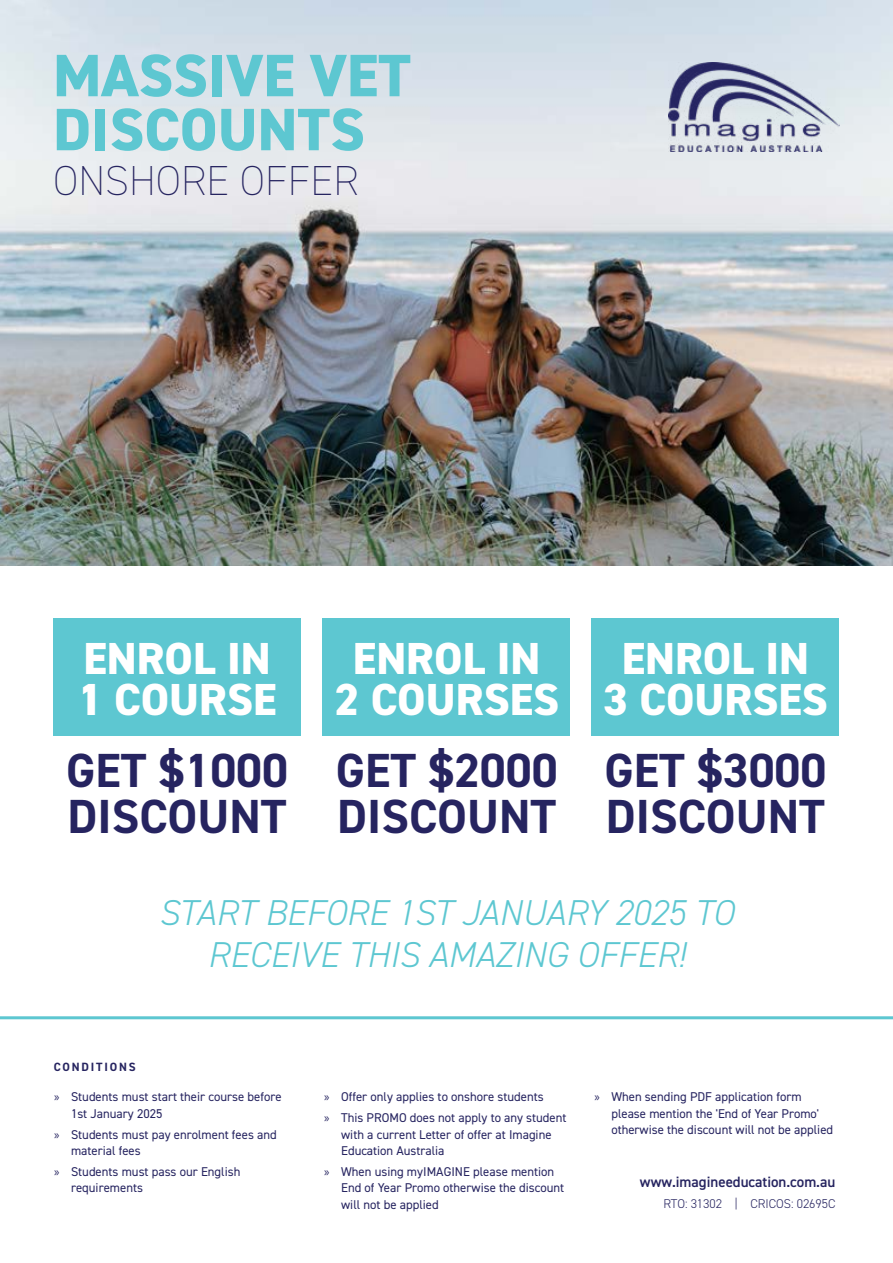
<style>
.page{position:relative;width:893px;height:1263px;background:#fff}
.page>*{position:absolute;margin:0;border:0;box-sizing:border-box;transform-origin:0 0}
.t1{font:800 60px/54px "DIN2014";color:#5dc7d1}
.t2{font:700 48px/46.5px "DIN2014";color:#262460}
.t3{font:800 45px/40.5px "DIN2014";color:#fff;text-align:center}
.t4{font:200 42px "DIN2014";color:#262460}
.t5{font:italic 300 36px/42px "DIN2014";color:#5dc7d1;text-align:center}
.t6{font:600 15px "DIN2014";color:#262460}
.t7{font:12.75px/16.5px "DIN2014";color:#262460}
.t8{font:300 12.75px "DIN2014";color:#262460}
.t9{font:700 12px "DIN2014";letter-spacing:.15em;color:#262460}
.s1{font-family:"Myriad Pro"}
</style>
<div class="page">
<div style="left:53px;top:618px;width:248px;height:117px;background:#5dc7d1"></div>
<div style="left:323px;top:618px;width:247px;height:117px;background:#5dc7d1"></div>
<div style="left:591px;top:618px;width:248px;height:117px;background:#5dc7d1"></div>
<img style="left:0;top:0;width:893px;height:566px">
<img style="left:668px;top:62px;width:171px;height:89px">
<hr style="left:0;top:1016px;width:893px;height:3px;background:#5dc7d1">
<h1 class="t1" style="left:53px;top:49px;width:359px">MASSIVE VET<br>DISCOUNTS</h1>
<h3 class="t4" style="left:53px;top:155px;width:307px">ONSHORE OFFER</h3>
<h3 class="t3" style="left:78px;top:639px;width:200px;text-align:left">ENROL IN<br>1 COURSE</h3>
<h2 class="t2" style="left:66px;top:746px;width:224px">GET $1000<br>DISCOUNT</h2>
<h3 class="t3" style="left:334px;top:639px;width:226px">ENROL IN<br>2 COURSES</h3>
<h2 class="t2" style="left:336px;top:746px;width:223px">GET $2000<br>DISCOUNT</h2>
<h3 class="t3" style="left:603px;top:639px;width:226px">ENROL IN<br>3 COURSES</h3>
<h2 class="t2" style="left:604px;top:746px;width:223px">GET $3000<br>DISCOUNT</h2>
<h3 class="t5" style="left:159px;top:892px;width:576px">START BEFORE 1ST JANUARY 2025 TO<br>RECEIVE THIS AMAZING OFFER!</h3>
<p class="t9" style="left:54px;top:1059px;width:83px">CONDITIONS</p>
<p class="t7" style="left:71px;top:1088px;width:212px;text-indent:-17px"><span class="s1">»</span> Students must start their course before<br>1st January 2025</p>
<p class="t7" style="left:71px;top:1126px;width:207px;text-indent:-17px"><span class="s1">»</span> Students must pay enrolment fees and material fees</p>
<p class="t7" style="left:71px;top:1163px;width:171px;text-indent:-17px"><span class="s1">»</span> Students must pass our English requirements</p>
<p class="t7" style="left:324px;top:1086px;width:244px;line-height:20.7px"><span class="s1">»</span> Offer only applies to onshore students<br><span class="s1">»</span> This PROMO does not apply to any student</p>
<p class="t7" style="left:341px;top:1126px;width:212px">with a current Letter of offer at Imagine<br>Education Australia</p>
<p class="t7" style="left:341px;top:1163px;width:225px;text-indent:-17px"><span class="s1">»</span> When using myIMAGINE please mention<br>End of Year Promo otherwise the discount will not be applied</p>
<p class="t7" style="left:611px;top:1088px;width:223px;text-indent:-17px"><span class="s1">»</span> When sending PDF application form please mention the 'End of Year Promo' otherwise the discount will not be applied</p>
<p class="t6" style="left:640px;top:1172px;width:197px">www.imagineeducation.com.au</p>
<p class="t8" style="left:663px;top:1195px;width:174px">RTO: 31302 | CRICOS: 02695C</p>
</div>
